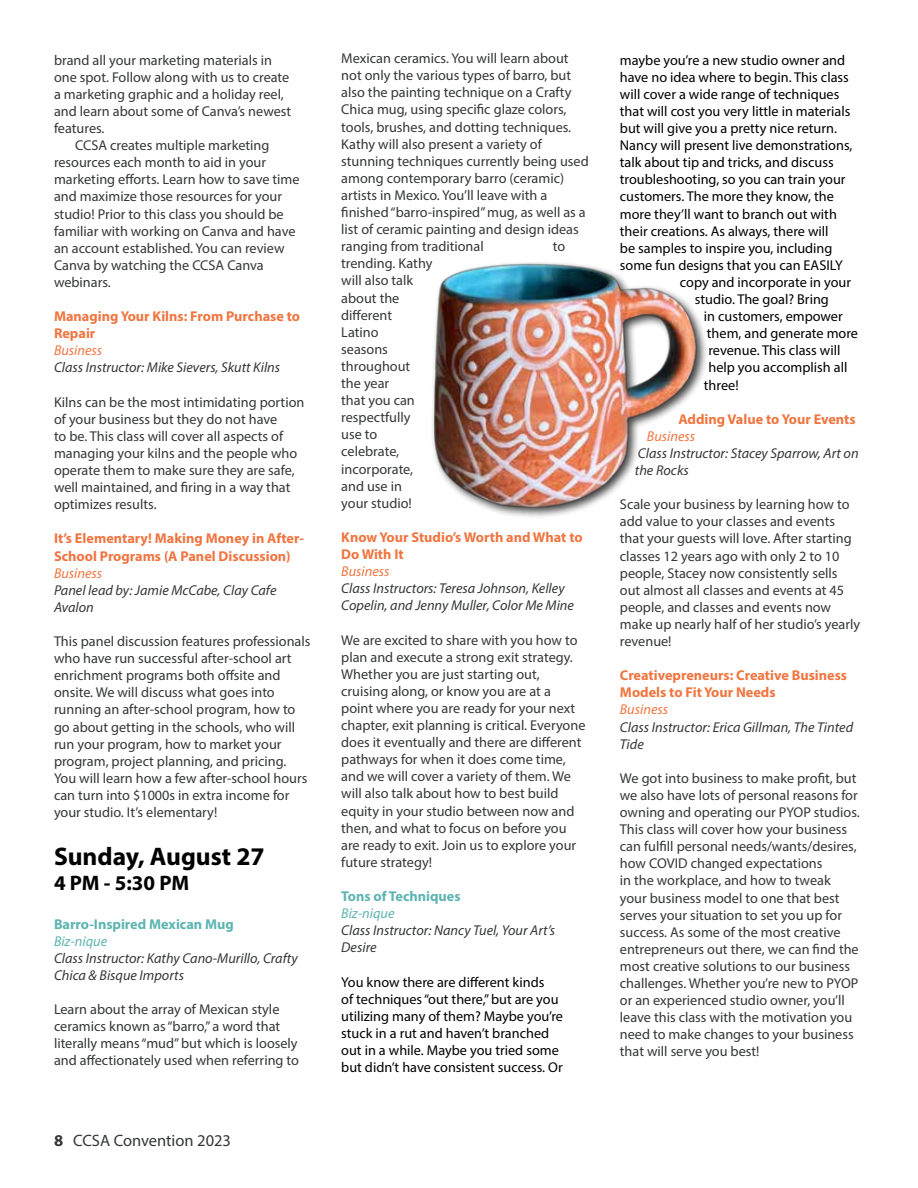
<style>
.page{position:relative;width:918px;height:1188px;background:#fff}
.page>*{position:absolute;margin:0;border:0;box-sizing:border-box;transform-origin:0 0}
.t1{font:700 25.5px "Myriad Pro";color:#000}
.t2{font:700 21px "Myriad Pro";color:#000}
.t3{font:16.5px "Myriad Pro";color:#353737}
.t4{font:14.25px/17.1px "Myriad Pro";color:#353737}
.t5{font:14.25px/17.1px "Myriad Pro";color:#000}
.t6{font:italic 14.25px/17.1px "Myriad Pro";color:#353737}
.t7{font:700 14.25px/17.1px "Myriad Pro";color:#f07540}
.t8{font:italic 14.25px "Myriad Pro";color:#f07540}
.t9{font:700 14.25px "Myriad Pro";color:#5db4b1}
.t10{font:italic 14.25px "Myriad Pro";color:#5db4b1}
.s1{font-weight:700}
</style>
<div class="page">
<div style="left:431px;top:260px;width:277px;height:259px;background:#000;opacity:.75"></div>
<img style="left:432px;top:260px;width:268px;height:252px">
<p class="t4" style="left:54px;top:51px;width:219px">brand all your marketing materials in</p>
<p class="t4" style="left:54px;top:68px;width:237px">one spot. Follow along with us to create</p>
<p class="t4" style="left:54px;top:85px;width:231px">a marketing graphic and a holiday reel,</p>
<p class="t4" style="left:54px;top:102px;width:239px">and learn about some of Canva’s newest</p>
<p class="t4" style="left:54px;top:120px;width:52px">features.</p>
<p class="t4" style="left:75px;top:137px;width:196px">CCSA creates multiple marketing</p>
<p class="t4" style="left:54px;top:154px;width:214px">resources each month to aid in your</p>
<p class="t4" style="left:54px;top:171px;width:247px">marketing efforts. Learn how to save time</p>
<p class="t4" style="left:54px;top:188px;width:230px">and maximize those resources for your</p>
<p class="t4" style="left:54px;top:205px;width:231px">studio! Prior to this class you should be</p>
<p class="t4" style="left:54px;top:222px;width:243px">familiar with working on Canva and have</p>
<p class="t4" style="left:54px;top:239px;width:232px">an account established. You can review</p>
<p class="t4" style="left:54px;top:256px;width:211px">Canva by watching the CCSA Canva</p>
<p class="t4" style="left:54px;top:273px;width:58px">webinars.</p>
<p class="t7" style="left:54px;top:307px;width:248px">Managing Your Kilns: From Purchase to<br>Repair</p>
<p class="t8" style="left:54px;top:342px;width:50px">Business</p>
<p class="t6" style="left:54px;top:359px;width:228px">Class Instructor: Mike Sievers, Skutt Kilns</p>
<p class="t4" style="left:54px;top:393px;width:252px">Kilns can be the most intimidating portion of your business but they do not have<br>to be. This class will cover all aspects of managing your kilns and the people who operate them to make sure they are safe, well maintained, and firing in a way that optimizes results.</p>
<p class="t7" style="left:54px;top:530px;width:252px">It’s Elementary! Making Money in After-<br>School Programs (A Panel Discussion)</p>
<p class="t8" style="left:54px;top:564px;width:50px">Business</p>
<p class="t6" style="left:54px;top:581px;width:224px">Panel lead by: Jamie McCabe, Clay Cafe<br>Avalon</p>
<p class="t4" style="left:54px;top:633px;width:258px">This panel discussion features professionals who have run successful after-school art enrichment programs both offsite and onsite. We will discuss what goes into running an after-school program, how to go about getting in the schools, who will run your program, how to market your program, project planning, and pricing.<br>You will learn how a few after-school hours can turn into $1000s in extra income for your studio. It’s elementary!</p>
<h1 class="t1" style="left:54px;top:840px;width:212px">Sunday, August 27</h1>
<h2 class="t2" style="left:54px;top:869px;width:137px">4 PM - 5:30 PM</h2>
<p class="t9" style="left:54px;top:915px;width:181px">Barro-Inspired Mexican Mug</p>
<p class="t10" style="left:54px;top:932px;width:55px">Biz-nique</p>
<p class="t6" style="left:54px;top:949px;width:245px">Class Instructor: Kathy Cano-Murillo, Crafty<br>Chica &amp; Bisque Imports</p>
<p class="t4" style="left:54px;top:1001px;width:247px">Learn about the array of Mexican style ceramics known as “barro,” a word that literally means “mud” but which is loosely and affectionately used when referring to</p>
<p class="t3" style="left:54px;top:1131px;width:179px"><span class="s1">8</span> CCSA Convention 2023</p>
<p class="t4" style="left:341px;top:50px;width:249px">Mexican ceramics. You will learn about not only the various types of barro, but also the painting technique on a Crafty Chica mug, using specific glaze colors, tools, brushes, and dotting techniques.<br>Kathy will also present a variety of stunning techniques currently being used among contemporary barro (ceramic) artists in Mexico. You’ll leave with a finished “barro-inspired” mug, as well as a list of ceramic painting and design ideas ranging from traditional</p>
<p class="t4" style="left:553px;top:238px;width:14px">to</p>
<p class="t4" style="left:341px;top:255px;width:93px">trending. Kathy will also talk about the different<br>Latino<br>seasons throughout the year<br>that you can respectfully use to celebrate, incorporate, and use in your studio!</p>
<p class="t7" style="left:341px;top:528px;width:243px">Know Your Studio’s Worth and What to<br>Do With It</p>
<p class="t8" style="left:341px;top:563px;width:50px">Business</p>
<p class="t6" style="left:341px;top:580px;width:234px">Class Instructors: Teresa Johnson, Kelley<br>Copelin, and Jenny Muller, Color Me Mine</p>
<p class="t4" style="left:341px;top:631px;width:246px">We are excited to share with you how to plan and execute a strong exit strategy.<br>Whether you are just starting out, cruising along, or know you are at a point where you are ready for your next chapter, exit planning is critical. Everyone does it eventually and there are different pathways for when it does come time, and we will cover a variety of them. We will also talk about how to best build equity in your studio between now and then, and what to focus on before you are ready to exit. Join us to explore your future strategy!</p>
<p class="t9" style="left:341px;top:887px;width:121px">Tons of Techniques</p>
<p class="t10" style="left:341px;top:905px;width:55px">Biz-nique</p>
<p class="t6" style="left:341px;top:922px;width:215px">Class Instructor: Nancy Tuel, Your Art’s<br>Desire</p>
<p class="t5" style="left:341px;top:973px;width:223px">You know there are different kinds<br>of techniques “out there,” but are you utilizing many of them? Maybe you’re stuck in a rut and haven’t branched out in a while. Maybe you tried some but didn’t have consistent success. Or</p>
<p class="t5" style="left:620px;top:51px;width:227px">maybe you’re a new studio owner and</p>
<p class="t5" style="left:620px;top:68px;width:230px">have no idea where to begin. This class</p>
<p class="t5" style="left:620px;top:85px;width:221px">will cover a wide range of techniques</p>
<p class="t5" style="left:620px;top:102px;width:232px">that will cost you very little in materials</p>
<p class="t5" style="left:620px;top:120px;width:219px">but will give you a pretty nice return.</p>
<p class="t5" style="left:620px;top:137px;width:234px">Nancy will present live demonstrations,</p>
<p class="t5" style="left:620px;top:154px;width:215px">talk about tip and tricks, and discuss</p>
<p class="t5" style="left:620px;top:171px;width:227px">troubleshooting, so you can train your</p>
<p class="t5" style="left:620px;top:188px;width:216px">customers. The more they know, the</p>
<p class="t5" style="left:620px;top:205px;width:219px">more they’ll want to branch out with</p>
<p class="t5" style="left:620px;top:222px;width:210px">their creations. As always, there will</p>
<p class="t5" style="left:620px;top:239px;width:214px">be samples to inspire you, including</p>
<p class="t5" style="left:620px;top:256px;width:225px">some fun designs that you can EASILY</p>
<p class="t5" style="left:680px;top:273px;width:173px">copy and incorporate in your</p>
<p class="t5" style="left:695px;top:291px;width:135px">studio. The goal? Bring</p>
<p class="t5" style="left:704px;top:308px;width:140px">in customers, empower</p>
<p class="t5" style="left:707px;top:325px;width:153px">them, and generate more</p>
<p class="t5" style="left:708px;top:342px;width:133px">revenue. This class will</p>
<p class="t5" style="left:708px;top:359px;width:140px">help you accomplish all</p>
<p class="t5" style="left:704px;top:376px;width:36px">three!</p>
<p class="t7" style="left:678px;top:410px;width:179px">Adding Value to Your Events</p>
<p class="t8" style="left:647px;top:427px;width:50px">Business</p>
<p class="t6" style="left:635px;top:444px;width:225px">Class Instructor: Stacey Sparrow, Art on the Rocks</p>
<p class="t4" style="left:620px;top:496px;width:242px">Scale your business by learning how to add value to your classes and events that your guests will love. After starting classes 12 years ago with only 2 to 10 people, Stacey now consistently sells out almost all classes and events at 45 people, and classes and events now make up nearly half of her studio’s yearly revenue!</p>
<p class="t7" style="left:620px;top:666px;width:229px">Creativepreneurs: Creative Business<br>Models to Fit Your Needs</p>
<p class="t8" style="left:620px;top:701px;width:50px">Business</p>
<p class="t6" style="left:620px;top:718px;width:235px">Class Instructor: Erica Gillman, The Tinted<br>Tide</p>
<p class="t4" style="left:620px;top:769px;width:241px">We got into business to make profit, but we also have lots of personal reasons for owning and operating our PYOP studios.<br>This class will cover how your business can fulfill personal needs/wants/desires, how COVID changed expectations<br>in the workplace, and how to tweak your business model to one that best serves your situation to set you up for success. As some of the most creative entrepreneurs out there, we can find the most creative solutions to our business challenges. Whether you’re new to PYOP or an experienced studio owner, you’ll leave this class with the motivation you need to make changes to your business that will serve you best!</p>
</div>
